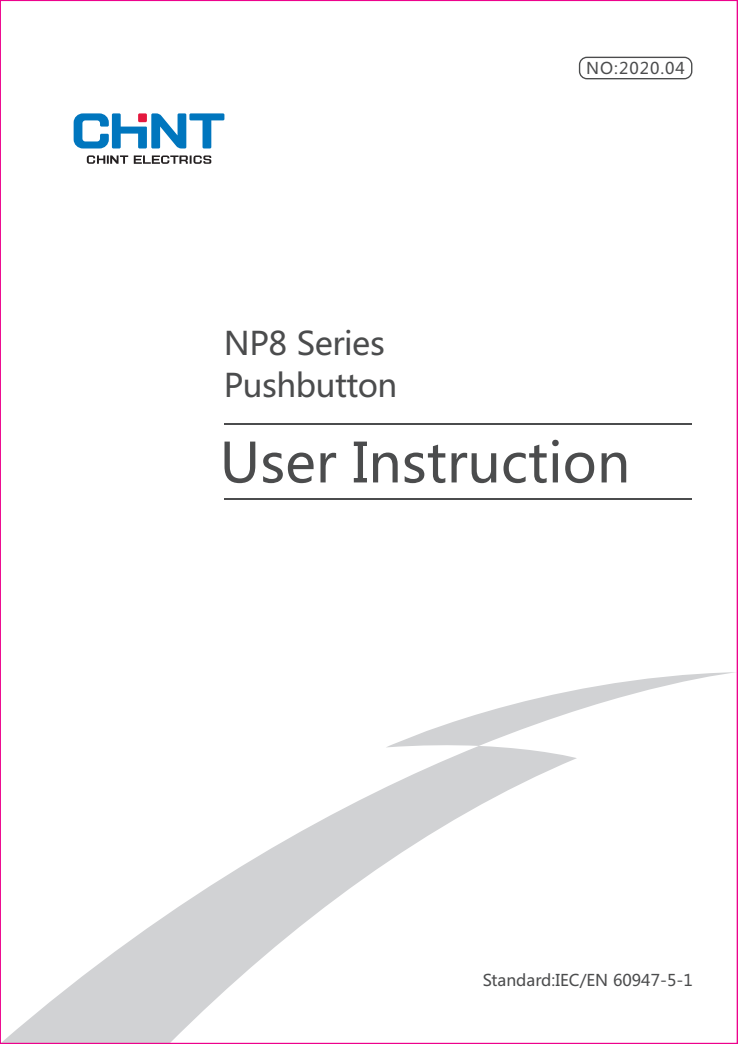
<style>
.page{position:relative;width:738px;height:1044px;background:#fff}
.page>*{position:absolute;margin:0;border:0;box-sizing:border-box;transform-origin:0 0}
.t1{font:54px "Microsoft Ya Hei";color:#4b4c4d}
.t2{font:32px/42px "Microsoft Ya Hei";letter-spacing:-.015em;color:#4b4c4d}
.t3{font:16px "Microsoft Ya Hei";color:#4b4c4d}
</style>
<div class="page">
<svg style="left:578px;top:57px;width:113px;height:22px"></svg>
<svg style="left:392px;top:672px;width:342px;height:73px"></svg>
<svg style="left:5px;top:745px;width:571px;height:295px"></svg>
<hr style="left:224px;top:423px;width:467px;height:1px;background:#4b4c4d">
<hr style="left:224px;top:498px;width:467px;height:1px;background:#4b4c4d">
<svg style="left:74px;top:113px;width:150px;height:35px"></svg>
<div style="left:138px;top:113px;width:9px;height:9px;background:#e4183e"></div>
<svg style="left:87px;top:155px;width:41px;height:9px"></svg>
<svg style="left:134px;top:155px;width:77px;height:9px"></svg>
<h2 class="t2" style="left:223px;top:325px;width:175px">NP8 Series<br>Pushbutton</h2>
<p class="t3" style="left:586px;top:61px;width:100px">NO:2020.04</p>
<h1 class="t1" style="left:219px;top:438px;width:411px">User Instruction</h1>
<p class="t3" style="left:482px;top:972px;width:211px">Standard:IEC/EN 60947-5-1</p>
</div>
